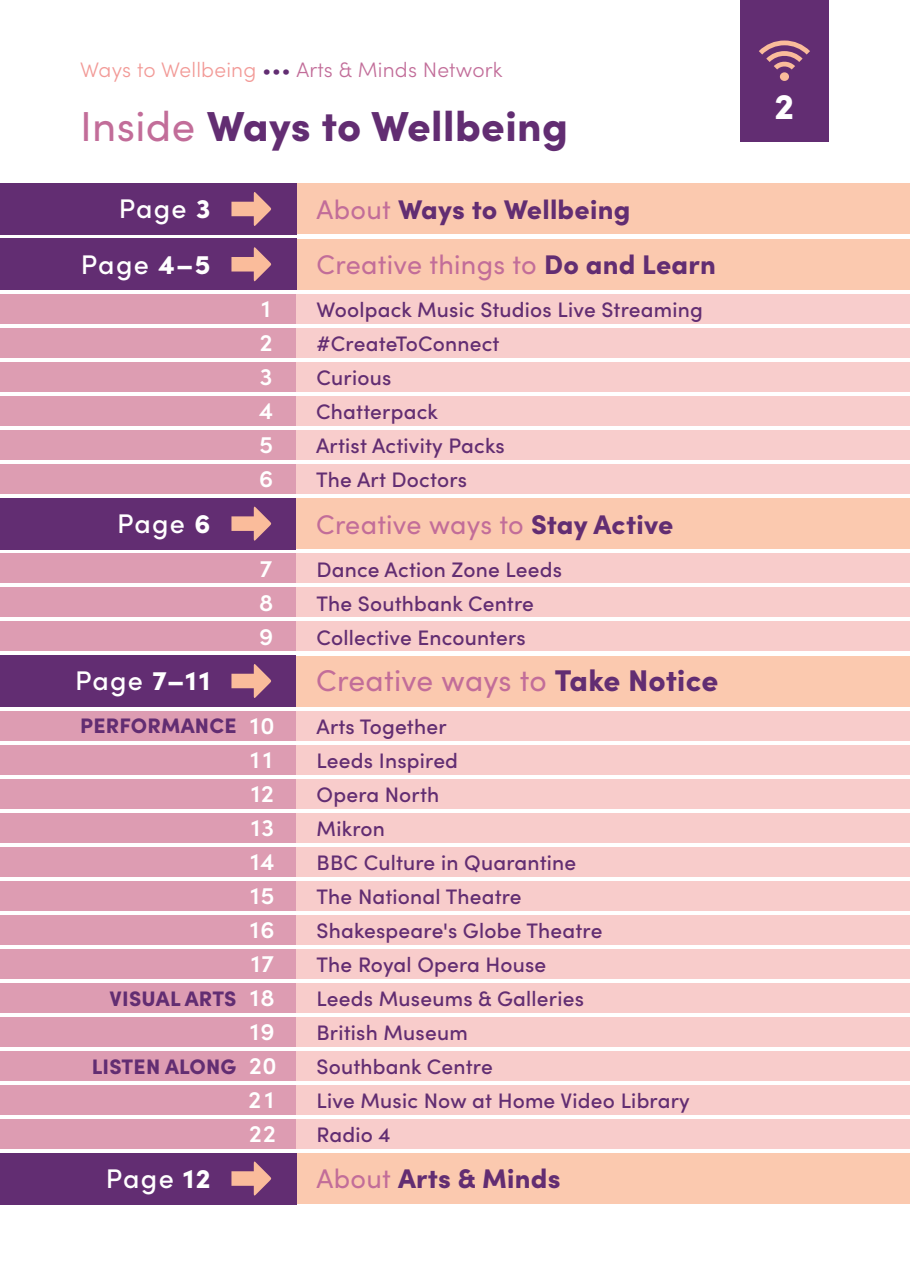
<style>
.page{position:relative;width:910px;height:1280px;background:#fff}
.page>*{position:absolute;margin:0;border:0;box-sizing:border-box;transform-origin:0 0}
.t1{font:900 42px "Sofia Pro";letter-spacing:.01em;color:#622d72}
.t2{font:900 36px "Sofia Pro";color:#fff}
.t3{font:30px "Sofia Pro";letter-spacing:.01em;color:#c26d99}
.t4{font:27px "Sofia Pro";letter-spacing:.01em;color:#c26d99}
.t5{font:900 27px "Sofia Pro";letter-spacing:.01em;color:#622d72}
.t6{font:500 27px "Sofia Pro";letter-spacing:.05em;color:#fff}
.t7{font:600 24px "Sofia Pro";letter-spacing:.05em;color:#fff}
.t8{font:500 21px "Sofia Pro";letter-spacing:.01em;color:#622d72}
.t9{font:900 21px "Sofia Pro";letter-spacing:.01em;color:#622d72}
.t10{font:300 21px "Sofia Pro";letter-spacing:.01em;color:#c26d99}
.s1{color:#f29a97}
.s2{color:#622d72}
.s3{font-weight:400;color:#c26d99}
.s4{font-weight:900}
.s5{font-weight:900;color:#622d72}
.s6{font-weight:600;font-size:24px;color:#fff}
</style>
<div class="page">
<div style="left:740px;top:0;width:89px;height:141px;background:#622d72"></div>
<div style="left:780px;top:72px;width:9px;height:9px;background:#fabc9b;border-radius:50%"></div>
<svg style="left:759px;top:41px;width:51px;height:28px"></svg>
<div style="left:0;top:184px;width:910px;height:50px;background:#fbc9af"></div>
<div style="left:0;top:183px;width:296px;height:51px;background:#622d72"></div>
<svg style="left:231px;top:192px;width:40px;height:34px"></svg>
<div style="left:0;top:239px;width:910px;height:51px;background:#fbc9af"></div>
<div style="left:0;top:239px;width:296px;height:51px;background:#622d72"></div>
<svg style="left:231px;top:247px;width:40px;height:35px"></svg>
<div style="left:0;top:498px;width:910px;height:51px;background:#fbc9af"></div>
<div style="left:0;top:498px;width:296px;height:51px;background:#622d72"></div>
<svg style="left:231px;top:506px;width:40px;height:35px"></svg>
<div style="left:0;top:656px;width:910px;height:50px;background:#fbc9af"></div>
<div style="left:0;top:655px;width:296px;height:51px;background:#622d72"></div>
<svg style="left:231px;top:664px;width:40px;height:34px"></svg>
<div style="left:0;top:1153px;width:910px;height:51px;background:#fbc9af"></div>
<div style="left:0;top:1153px;width:296px;height:51px;background:#622d72"></div>
<svg style="left:231px;top:1161px;width:40px;height:35px"></svg>
<div style="left:0;top:711px;width:910px;height:29px;background:#f8cccb"></div>
<div style="left:0;top:711px;width:296px;height:29px;background:#dd9cb2"></div>
<div style="left:0;top:294px;width:910px;height:30px;background:#f8cdcc"></div>
<div style="left:0;top:294px;width:296px;height:30px;background:#dd9db2"></div>
<div style="left:0;top:328px;width:910px;height:30px;background:#f8cdcc"></div>
<div style="left:0;top:328px;width:296px;height:30px;background:#dd9db2"></div>
<div style="left:0;top:362px;width:910px;height:30px;background:#f8cdcc"></div>
<div style="left:0;top:362px;width:296px;height:30px;background:#dd9db2"></div>
<div style="left:0;top:396px;width:910px;height:30px;background:#f8cdcc"></div>
<div style="left:0;top:396px;width:296px;height:30px;background:#dd9db2"></div>
<div style="left:0;top:430px;width:910px;height:30px;background:#f8cdcc"></div>
<div style="left:0;top:430px;width:296px;height:30px;background:#dd9db2"></div>
<div style="left:0;top:464px;width:910px;height:30px;background:#f8cdcc"></div>
<div style="left:0;top:464px;width:296px;height:30px;background:#dd9db2"></div>
<div style="left:0;top:553px;width:910px;height:30px;background:#f8cccb"></div>
<div style="left:0;top:553px;width:296px;height:30px;background:#dd9cb2"></div>
<div style="left:0;top:587px;width:910px;height:30px;background:#f8cccb"></div>
<div style="left:0;top:587px;width:296px;height:30px;background:#dd9cb2"></div>
<div style="left:0;top:621px;width:910px;height:30px;background:#f8cccb"></div>
<div style="left:0;top:621px;width:296px;height:30px;background:#dd9cb2"></div>
<div style="left:0;top:983px;width:910px;height:30px;background:#f8cccb"></div>
<div style="left:0;top:983px;width:296px;height:30px;background:#dd9cb2"></div>
<div style="left:0;top:1051px;width:910px;height:30px;background:#f8cccb"></div>
<div style="left:0;top:1051px;width:296px;height:30px;background:#dd9cb2"></div>
<div style="left:0;top:745px;width:910px;height:29px;background:#f8cccb"></div>
<div style="left:0;top:745px;width:296px;height:29px;background:#dd9cb2"></div>
<div style="left:0;top:779px;width:910px;height:29px;background:#f8cccb"></div>
<div style="left:0;top:779px;width:296px;height:29px;background:#dd9cb2"></div>
<div style="left:0;top:813px;width:910px;height:29px;background:#f8cccb"></div>
<div style="left:0;top:813px;width:296px;height:29px;background:#dd9cb2"></div>
<div style="left:0;top:847px;width:910px;height:30px;background:#f8cccb"></div>
<div style="left:0;top:847px;width:296px;height:30px;background:#dd9cb2"></div>
<div style="left:0;top:881px;width:910px;height:30px;background:#f8cccb"></div>
<div style="left:0;top:881px;width:296px;height:30px;background:#dd9cb2"></div>
<div style="left:0;top:915px;width:910px;height:30px;background:#f8cccb"></div>
<div style="left:0;top:915px;width:296px;height:30px;background:#dd9cb2"></div>
<div style="left:0;top:949px;width:910px;height:30px;background:#f8cccb"></div>
<div style="left:0;top:949px;width:296px;height:30px;background:#dd9cb2"></div>
<div style="left:0;top:1017px;width:910px;height:30px;background:#f8cccb"></div>
<div style="left:0;top:1017px;width:296px;height:30px;background:#dd9cb2"></div>
<div style="left:0;top:1085px;width:910px;height:30px;background:#f8cccb"></div>
<div style="left:0;top:1085px;width:296px;height:30px;background:#dd9cb2"></div>
<div style="left:0;top:1119px;width:910px;height:30px;background:#f8cccb"></div>
<div style="left:0;top:1119px;width:296px;height:30px;background:#dd9cb2"></div>
<p class="t10" style="left:80px;top:54px;width:424px"><span class="s1">Ways to Wellbeing</span> <span class="s2">•••</span> Arts &amp; Minds Network</p>
<h1 class="t1" style="left:80px;top:94px;width:489px"><span class="s3">Inside</span> Ways to Wellbeing</h1>
<p class="t6" style="left:119px;top:189px;width:93px">Page <span class="s4">3</span></p>
<p class="t5" style="left:317px;top:188px;width:315px"><span class="s3">About</span> Ways to Wellbeing</p>
<p class="t6" style="left:81px;top:244px;width:131px">Page <span class="s4">4–5</span></p>
<p class="t4" style="left:317px;top:245px;width:401px">Creative things to <span class="s5">Do and Learn</span></p>
<p class="t7" style="left:262px;top:291px;width:11px">1</p>
<p class="t8" style="left:317px;top:294px;width:388px">Woolpack Music Studios Live Streaming</p>
<p class="t7" style="left:260px;top:325px;width:14px">2</p>
<p class="t8" style="left:317px;top:328px;width:184px">#CreateToConnect</p>
<p class="t7" style="left:260px;top:359px;width:14px">3</p>
<p class="t8" style="left:317px;top:362px;width:76px">Curious</p>
<p class="t7" style="left:259px;top:393px;width:16px">4</p>
<p class="t8" style="left:316px;top:396px;width:123px">Chatterpack</p>
<p class="t7" style="left:259px;top:427px;width:15px">5</p>
<p class="t8" style="left:316px;top:430px;width:190px">Artist Activity Packs</p>
<p class="t7" style="left:259px;top:461px;width:16px">6</p>
<p class="t8" style="left:316px;top:464px;width:152px">The Art Doctors</p>
<p class="t6" style="left:117px;top:504px;width:95px">Page <span class="s4">6</span></p>
<p class="t4" style="left:316px;top:504px;width:359px">Creative ways to <span class="s5">Stay Active</span></p>
<p class="t7" style="left:260px;top:550px;width:14px">7</p>
<p class="t8" style="left:316px;top:554px;width:247px">Dance Action Zone Leeds</p>
<p class="t7" style="left:259px;top:584px;width:16px">8</p>
<p class="t8" style="left:316px;top:588px;width:219px">The Southbank Centre</p>
<p class="t7" style="left:259px;top:618px;width:16px">9</p>
<p class="t8" style="left:316px;top:622px;width:211px">Collective Encounters</p>
<p class="t6" style="left:75px;top:661px;width:137px">Page <span class="s4">7–11</span></p>
<h3 class="t3" style="left:316px;top:658px;width:404px">Creative ways to <span class="s5">Take Notice</span></h3>
<p class="t9" style="left:80px;top:709px;width:196px">PERFORMANCE <span class="s6">10</span></p>
<p class="t8" style="left:317px;top:711px;width:132px">Arts Together</p>
<p class="t7" style="left:250px;top:742px;width:23px">11</p>
<p class="t8" style="left:317px;top:745px;width:143px">Leeds Inspired</p>
<p class="t7" style="left:251px;top:776px;width:24px">12</p>
<p class="t8" style="left:317px;top:779px;width:124px">Opera North</p>
<p class="t7" style="left:251px;top:810px;width:24px">13</p>
<p class="t8" style="left:317px;top:813px;width:70px">Mikron</p>
<p class="t7" style="left:250px;top:844px;width:26px">14</p>
<p class="t8" style="left:317px;top:847px;width:261px">BBC Culture in Quarantine</p>
<p class="t7" style="left:251px;top:878px;width:25px">15</p>
<p class="t8" style="left:317px;top:881px;width:207px">The National Theatre</p>
<p class="t7" style="left:250px;top:912px;width:26px">16</p>
<p class="t8" style="left:317px;top:915px;width:287px">Shakespeare's Globe Theatre</p>
<p class="t7" style="left:251px;top:946px;width:24px">17</p>
<p class="t8" style="left:317px;top:949px;width:231px">The Royal Opera House</p>
<p class="t9" style="left:110px;top:982px;width:167px">VISUAL ARTS <span class="s6">18</span></p>
<p class="t8" style="left:317px;top:983px;width:269px">Leeds Museums &amp; Galleries</p>
<p class="t7" style="left:250px;top:1014px;width:26px">19</p>
<p class="t8" style="left:317px;top:1017px;width:153px">British Museum</p>
<p class="t9" style="left:92px;top:1050px;width:186px">LISTEN ALONG <span class="s6">20</span></p>
<p class="t8" style="left:317px;top:1051px;width:178px">Southbank Centre</p>
<p class="t7" style="left:249px;top:1082px;width:27px">21</p>
<p class="t8" style="left:317px;top:1085px;width:375px">Live Music Now at Home Video Library</p>
<p class="t7" style="left:249px;top:1116px;width:28px">22</p>
<p class="t8" style="left:317px;top:1119px;width:76px">Radio 4</p>
<p class="t6" style="left:106px;top:1158px;width:106px">Page <span class="s4">12</span></p>
<p class="t5" style="left:317px;top:1158px;width:246px"><span class="s3">About</span> Arts &amp; Minds</p>
<h2 class="t2" style="left:774px;top:78px;width:21px">2</h2>
</div>
